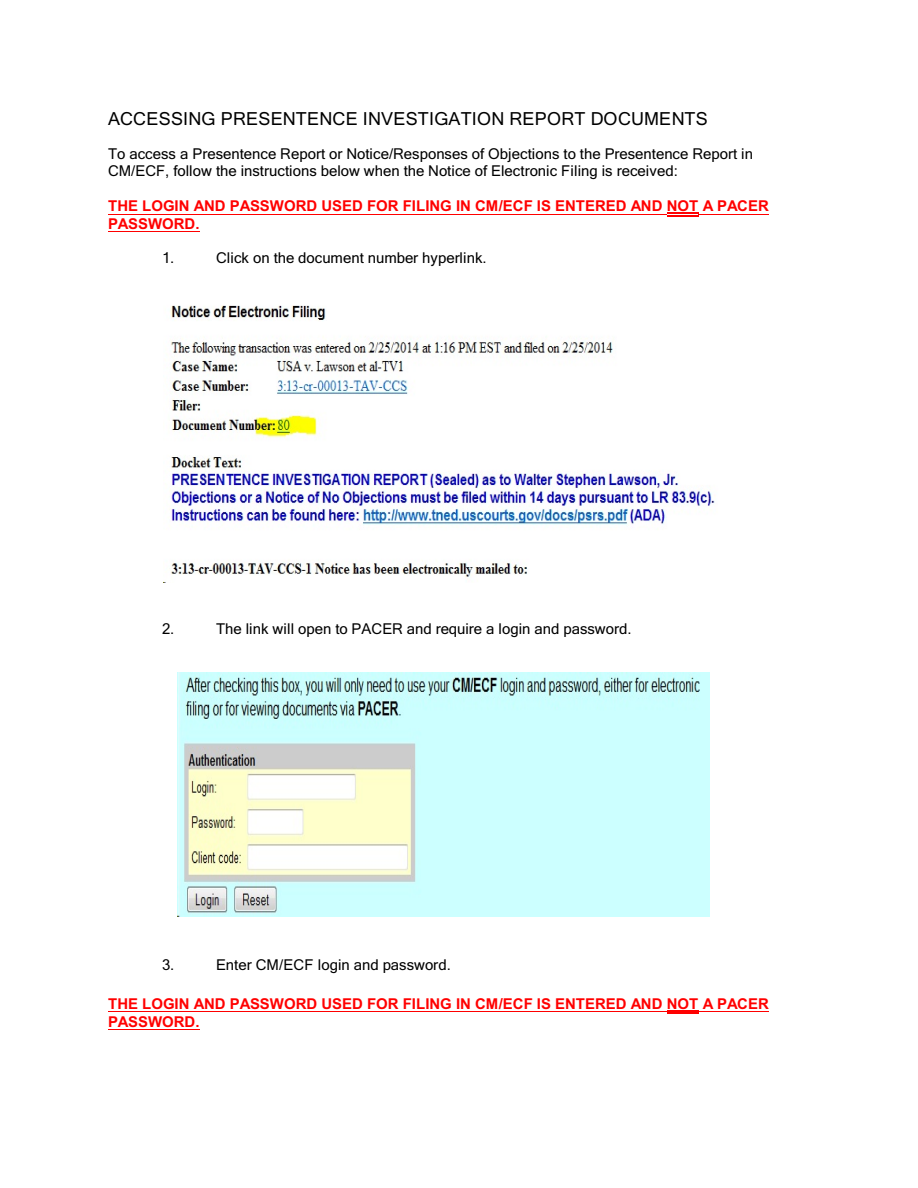
<style>
.page{position:relative;width:918px;height:1188px;background:#fff}
.page>*{position:absolute;margin:0;border:0;box-sizing:border-box;transform-origin:0 0}
.t1{font:18px "Microsoft Sans Serif";letter-spacing:.01em;color:#000}
.t2{font:15px/17.1px "Microsoft Sans Serif";color:#000}
.t3{font:700 15px/17.9px "Arial";color:#f00}
</style>
<div class="page">
<hr style="left:108px;top:214px;width:559px;height:1px;background:#f00">
<hr style="left:667px;top:213px;width:32px;height:1px;background:#f00">
<hr style="left:667px;top:215px;width:32px;height:1px;background:#f00">
<hr style="left:699px;top:214px;width:70px;height:1px;background:#f00">
<hr style="left:108px;top:231px;width:92px;height:1px;background:#f00">
<hr style="left:108px;top:1011px;width:559px;height:1px;background:#f00">
<hr style="left:667px;top:1011px;width:32px;height:1px;background:#f00">
<hr style="left:667px;top:1013px;width:32px;height:1px;background:#f00">
<hr style="left:699px;top:1011px;width:70px;height:1px;background:#f00">
<hr style="left:108px;top:1029px;width:92px;height:1px;background:#f00">
<img style="left:163px;top:305px;width:552px;height:278px">
<img style="left:177px;top:673px;width:532px;height:243px">
<p class="t1" style="left:108px;top:111px;width:601px">ACCESSING PRESENTENCE INVESTIGATION REPORT DOCUMENTS</p>
<p class="t2" style="left:108px;top:147px;width:647px">To access a Presentence Report or Notice/Responses of Objections to the Presentence Report in<br>CM/ECF, follow the instructions below when the Notice of Electronic Filing is received:</p>
<p class="t3" style="left:108px;top:198px;width:662px">THE LOGIN AND PASSWORD USED FOR FILING IN CM/ECF IS ENTERED AND NOT A PACER<br>PASSWORD.</p>
<p class="t2" style="left:162px;top:251px;width:14px">1.</p>
<p class="t2" style="left:216px;top:251px;width:272px">Click on the document number hyperlink.</p>
<p class="t2" style="left:162px;top:622px;width:14px">2.</p>
<p class="t2" style="left:216px;top:622px;width:417px">The link will open to PACER and require a login and password.</p>
<p class="t2" style="left:162px;top:958px;width:14px">3.</p>
<p class="t2" style="left:216px;top:958px;width:236px">Enter CM/ECF login and password.</p>
<p class="t3" style="left:108px;top:996px;width:662px">THE LOGIN AND PASSWORD USED FOR FILING IN CM/ECF IS ENTERED AND NOT A PACER<br>PASSWORD.</p>
</div>
